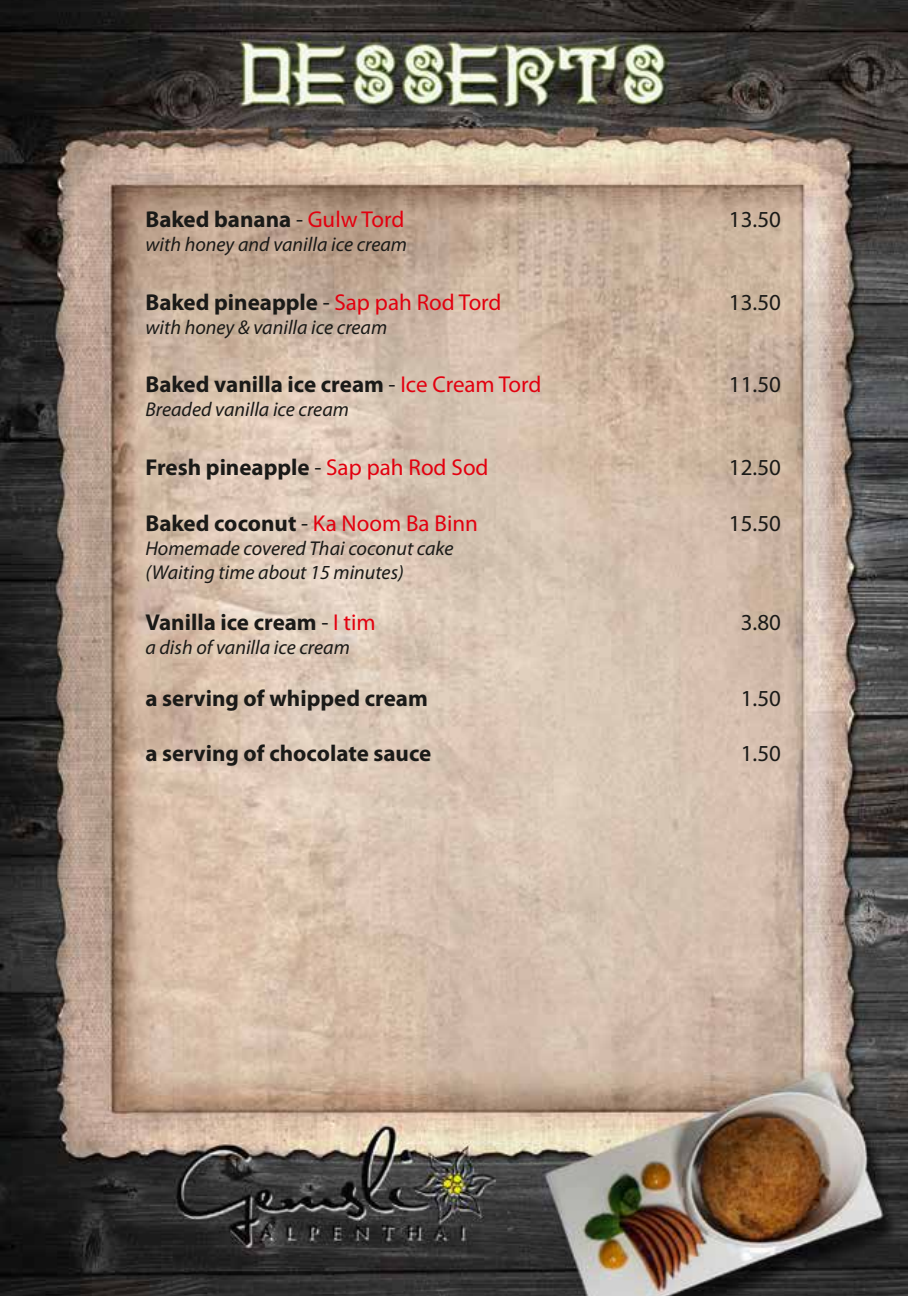
<style>
.page{position:relative;width:908px;height:1296px;background:#fff}
.page>*{position:absolute;margin:0;border:0;box-sizing:border-box;transform-origin:0 0}
.t1{font:700 23px "Myriad Pro";color:#1a1a18}
.t2{font:23px "Myriad Pro";color:#1a1a18}
.t3{font:italic 20px/24px "Myriad Pro";color:#1a1a18}
.s1{font-weight:400}
.s2{font-weight:400;color:#e3000f}
</style>
<div class="page">
<img style="left:0;top:0;width:907px;height:1296px">
<p class="t1" style="left:145px;top:204px;width:260px">Baked banana <span class="s1">-</span> <span class="s2">Gulw Tord</span></p>
<p class="t2" style="left:728px;top:205px;width:53px">13.50</p>
<p class="t3" style="left:145px;top:232px;width:263px">with honey and vanilla ice cream</p>
<p class="t1" style="left:145px;top:287px;width:357px">Baked pineapple <span class="s1">-</span> <span class="s2">Sap pah Rod Tord</span></p>
<p class="t2" style="left:728px;top:288px;width:53px">13.50</p>
<p class="t3" style="left:145px;top:314px;width:243px">with honey &amp; vanilla ice cream</p>
<p class="t1" style="left:145px;top:370px;width:397px">Baked vanilla ice cream <span class="s1">-</span> <span class="s2">Ice Cream Tord</span></p>
<p class="t2" style="left:728px;top:370px;width:53px">11.50</p>
<p class="t3" style="left:145px;top:397px;width:205px">Breaded vanilla ice cream</p>
<p class="t1" style="left:145px;top:453px;width:344px">Fresh pineapple <span class="s1">-</span> <span class="s2">Sap pah Rod Sod</span></p>
<p class="t2" style="left:728px;top:453px;width:53px">12.50</p>
<p class="t1" style="left:145px;top:508px;width:334px">Baked coconut <span class="s1">-</span> <span class="s2">Ka Noom Ba Binn</span></p>
<p class="t2" style="left:728px;top:509px;width:53px">15.50</p>
<p class="t3" style="left:145px;top:535px;width:309px">Homemade covered Thai coconut cake (Waiting time about 15 minutes)</p>
<p class="t1" style="left:145px;top:607px;width:232px">Vanilla ice cream <span class="s1">-</span> <span class="s2">I tim</span></p>
<p class="t2" style="left:740px;top:608px;width:42px">3.80</p>
<p class="t3" style="left:145px;top:635px;width:206px">a dish of vanilla ice cream</p>
<p class="t1" style="left:145px;top:683px;width:284px">a serving of whipped cream</p>
<p class="t2" style="left:740px;top:684px;width:42px">1.50</p>
<p class="t1" style="left:145px;top:738px;width:287px">a serving of chocolate sauce</p>
<p class="t2" style="left:740px;top:739px;width:42px">1.50</p>
</div>
